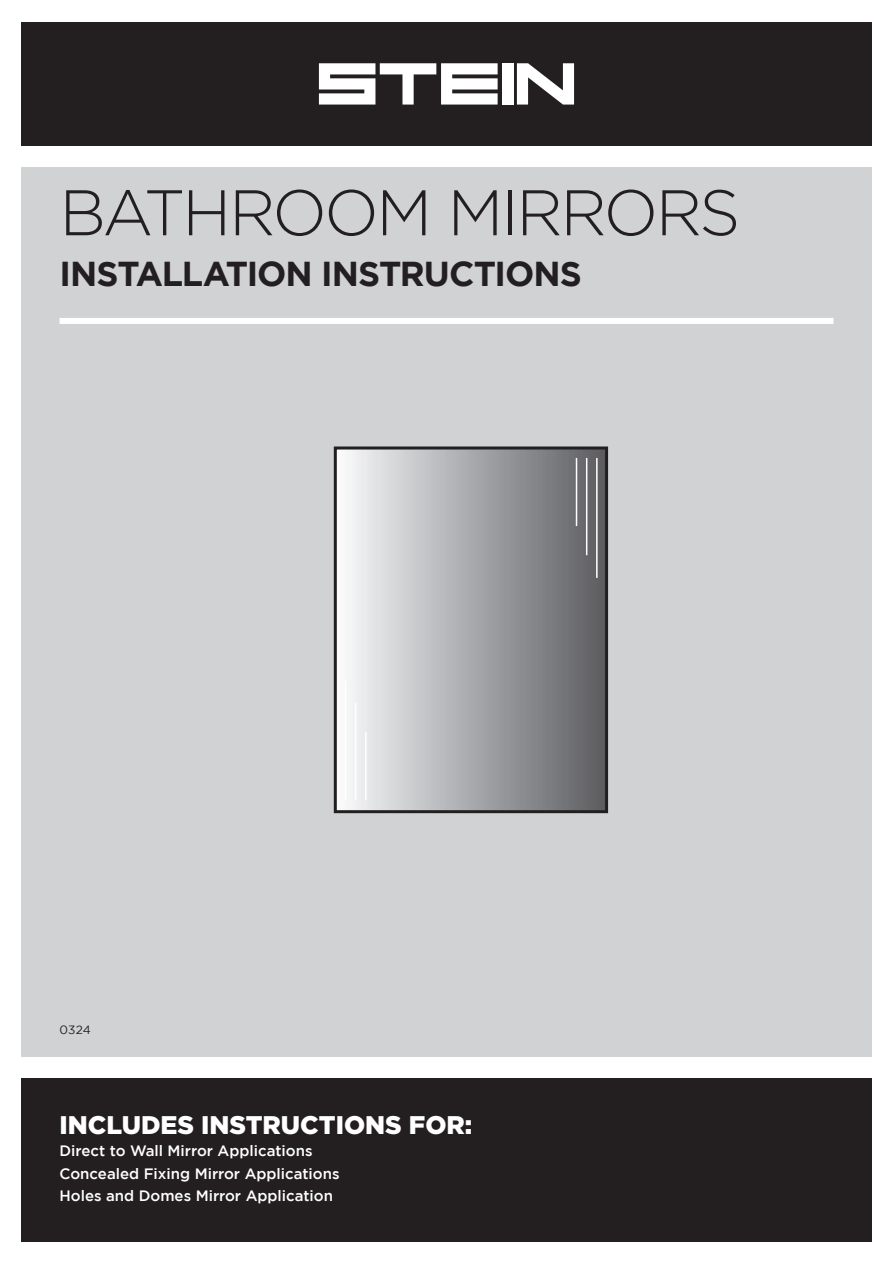
<style>
.page{position:relative;width:893px;height:1263px;background:#fff}
.page>*{position:absolute;margin:0;border:0;box-sizing:border-box;transform-origin:0 0}
.t1{font:300 64.2px "Gotham";letter-spacing:-.045em;color:#231f20}
.t2{font:700 34.5px "Gotham";letter-spacing:-.03em;color:#231f20}
.t3{font:900 25.5px "Gotham";color:#fff}
.t4{font:500 15px/22.2px "Gotham";color:#fff}
.t5{font:12px "Gotham";color:#231f20}
</style>
<div class="page">
<div style="left:21px;top:167px;width:851px;height:890px;background:#d1d2d4"></div>
<div style="left:21px;top:22px;width:851px;height:124px;background:#231f20"></div>
<svg style="left:319px;top:63px;width:179px;height:42px"></svg>
<div style="left:502px;top:63px;width:11px;height:42px;background:#fff"></div>
<svg style="left:517px;top:63px;width:57px;height:42px"></svg>
<div style="left:21px;top:1078px;width:851px;height:164px;background:#231f20"></div>
<div style="left:60px;top:318px;width:773px;height:6px;background:#fff"></div>
<div style="left:335px;top:448px;width:272px;height:364px;background:linear-gradient(to right,#fafbfc,#5b5c60)"></div>
<div style="left:334px;top:446px;width:274px;height:367px;border:3px solid #231f20"></div>
<hr style="left:345px;top:680px;width:1px;height:120px;background:#fff">
<hr style="left:596px;top:458px;width:2px;height:120px;background:#fff">
<hr style="left:355px;top:703px;width:1px;height:97px;background:#fff">
<hr style="left:586px;top:458px;width:1px;height:97px;background:#fff">
<hr style="left:365px;top:732px;width:2px;height:68px;background:#fff">
<hr style="left:576px;top:458px;width:1px;height:68px;background:#fff">
<h1 class="t1" style="left:60px;top:178px;width:682px">BATHROOM MIRRORS</h1>
<h2 class="t2" style="left:60px;top:253px;width:524px">INSTALLATION INSTRUCTIONS</h2>
<p class="t5" style="left:60px;top:1023px;width:33px">0324</p>
<h3 class="t3" style="left:60px;top:1110px;width:414px">INCLUDES INSTRUCTIONS FOR:</h3>
<p class="t4" style="left:60px;top:1140px;width:282px">Direct to Wall Mirror Applications<br>Concealed Fixing Mirror Applications<br>Holes and Domes Mirror Application</p>
</div>
